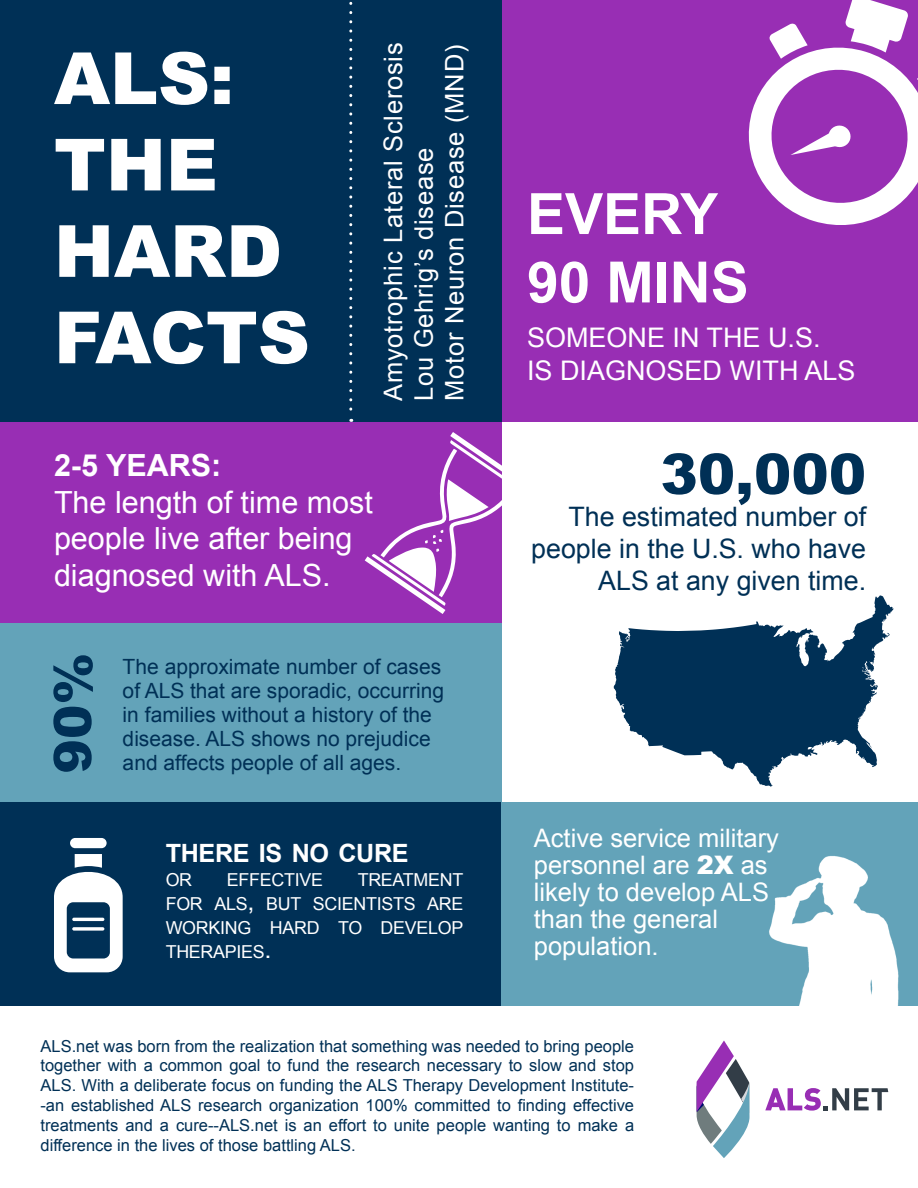
<style>
.page{position:relative;width:918px;height:1188px;background:#fff}
.page>*{position:absolute;margin:0;border:0;box-sizing:border-box;transform-origin:0 0}
.t1{font:900 72px/86.4px "Arial";color:#fff}
.t2{font:700 57px/68.4px "Arial";color:#fff}
.t3{font:900 56.1px "Arial";color:#003056}
.t4{font:900 51.75px "Arial";color:#003056}
.t5{font:30.6px/36.6px "Arial";color:#fff}
.t6{font:700 30.6px "Arial";color:#fff}
.t7{font:27px "Arial";color:#fff}
.t8{font:26.85px/32.1px "Arial";color:#003056;text-align:right}
.t9{font:25.5px/27px "Arial";color:#fff}
.t10{font:25.5px "Arial";letter-spacing:.03em;color:#fff}
.t11{font:700 25.2px "Arial";letter-spacing:-.015em;color:#fff}
.t12{font:21px/24px "Arial";color:#003056}
.t13{font:17.85px/24px "Arial";letter-spacing:-.015em;color:#fff;text-align:justify}
.t14{font:16.5px/19.8px "Arial";color:#003056;text-align:justify}
.s1{font-size:25.5px}
.s2{font-weight:900}
</style>
<div class="page">
<div style="left:0;top:623px;width:501px;height:187px;background:#63a3b9"></div>
<div style="left:0;top:803px;width:501px;height:203px;background:#003056"></div>
<div style="left:0;top:417px;width:501px;height:206px;background:#982eb4"></div>
<div style="left:501px;top:0;width:417px;height:422px;background:#982eb4"></div>
<svg style="left:748px;top:0;width:170px;height:225px"></svg>
<div style="left:0;top:0;width:501px;height:422px;background:#003056"></div>
<svg style="left:697px;top:1040px;width:53px;height:118px"></svg>
<svg style="left:765px;top:1088px;width:123px;height:23px"></svg>
<svg style="left:349px;top:1px;width:3px;height:421px"></svg>
<div style="left:501px;top:803px;width:417px;height:203px;background:#63a3b9"></div>
<svg style="left:614px;top:595px;width:279px;height:192px;fill:#003056"></svg>
<img style="left:769px;top:856px;width:130px;height:150px">
<svg style="left:365px;top:432px;width:137px;height:182px"></svg>
<svg style="left:54px;top:838px;width:69px;height:134px"></svg>
<p class="t1" style="left:54px;top:33px;width:257px">ALS:<br>THE<br>HARD<br>FACTS</p>
<p class="t10" style="left:377px;top:401px;width:360px;rotate:-90deg">Amyotrophic Lateral Sclerosis</p>
<p class="t10" style="left:438px;top:401px;width:358px;rotate:-90deg">Motor Neuron Disease (MND)</p>
<p class="t10" style="left:407px;top:401px;width:255px;rotate:-90deg">Lou Gehrig’s disease</p>
<p class="t6" style="left:54px;top:445px;width:169px">2-5 YEARS:</p>
<p class="t5" style="left:54px;top:484px;width:320px">The length of time most people live after being diagnosed with ALS.</p>
<p class="t4" style="left:35px;top:774px;width:122px;rotate:-90deg">90%</p>
<p class="t12" style="left:123px;top:655px;width:320px">The approximate number of cases</p>
<p class="t12" style="left:123px;top:679px;width:323px">of ALS that are sporadic, occurring</p>
<p class="t12" style="left:123px;top:703px;width:311px">in families without a history of the disease. ALS shows no prejudice</p>
<p class="t12" style="left:123px;top:751px;width:280px">and affects people of all ages.</p>
<p class="t11" style="left:166px;top:836px;width:245px">THERE IS NO CURE</p>
<p class="t13" style="left:166px;top:868px;width:28px">OR</p>
<p class="t13" style="left:227px;top:868px;width:98px">EFFECTIVE</p>
<p class="t13" style="left:166px;top:868px;width:299px;text-indent:192px">TREATMENT FOR ALS<span class="s1">,</span> BUT SCIENTISTS ARE WORKING HARD TO DEVELOP THERAPIES<span class="s1">.</span></p>
<p class="t2" style="left:527px;top:182px;width:223px">EVERY<br>90 MINS</p>
<p class="t7" style="left:527px;top:320px;width:295px">SOMEONE IN THE U.S.</p>
<p class="t7" style="left:527px;top:352px;width:330px">IS DIAGNOSED WITH ALS</p>
<p class="t3" style="left:660px;top:433px;width:207px">30,000</p>
<p class="t8" style="left:531px;top:501px;width:336px">The estimated number of people in the U.S. who have<br>ALS at any given time.</p>
<p class="t9" style="left:534px;top:825px;width:247px">Active service military personnel are <span class="s2">2X</span> as</p>
<p class="t9" style="left:534px;top:879px;width:237px">likely to develop ALS</p>
<p class="t9" style="left:534px;top:906px;width:186px">than the general population.</p>
<p class="t14" style="left:40px;top:1036px;width:595px">ALS.net was born from the realization that something was needed to bring people together with a common goal to fund the research necessary to slow and stop ALS. With a deliberate focus on funding the ALS Therapy Development Institute--an established ALS research organization 100% committed to finding effective treatments and a cure--ALS.net is an effort to unite people wanting to make a difference in the lives of those battling ALS.</p>
</div>
